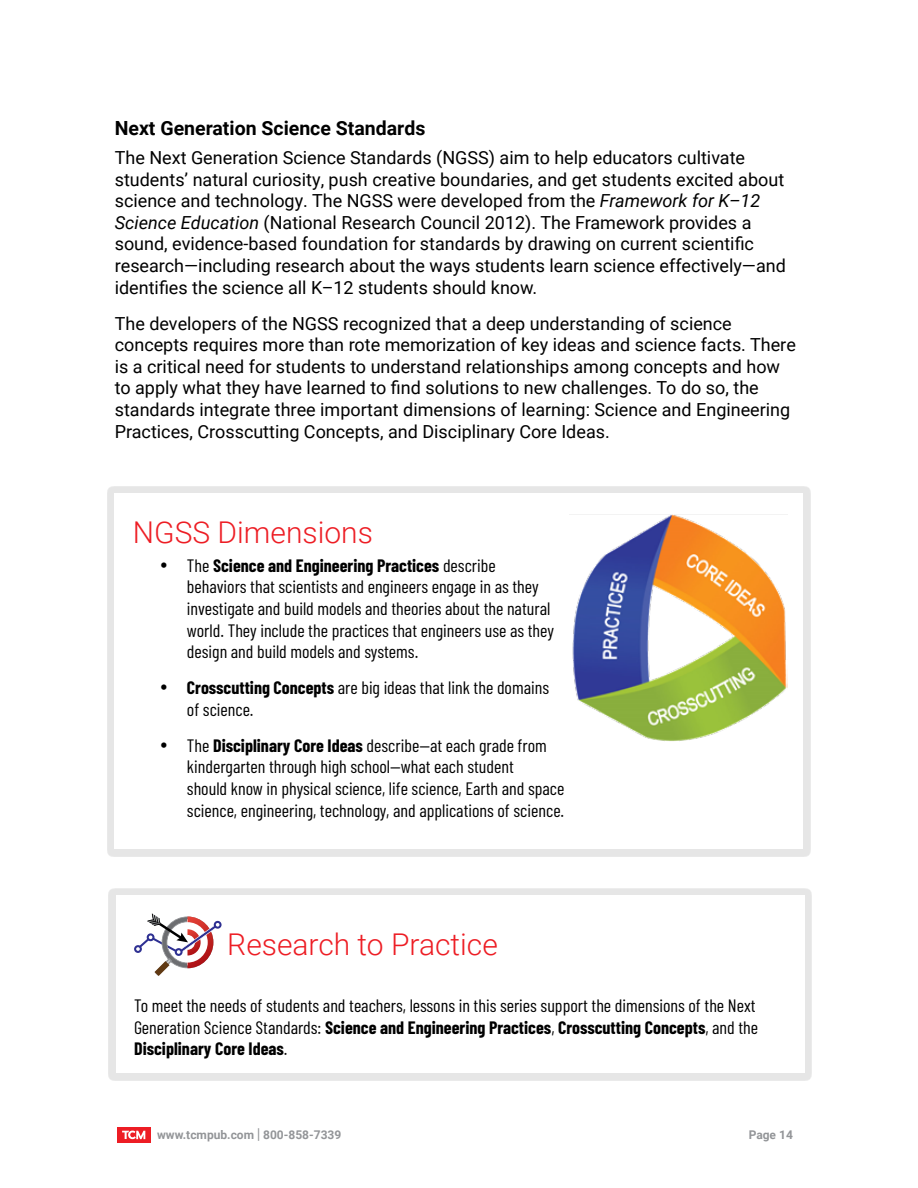
<style>
.page{position:relative;width:918px;height:1188px;background:#fff}
.page>*{position:absolute;margin:0;border:0;box-sizing:border-box;transform-origin:0 0}
.t1{font:300 30px "Roboto";color:#ed1d24}
.t2{font:700 19.5px "Roboto";color:#000}
.t3{font:18px/21.6px "Roboto";color:#000}
.t4{font:18px/21.6px "Barlow Condensed";color:#000}
.t5{font:700 12px "Roboto";color:#939598}
.s1{font-style:italic}
.s2{font-weight:700}
.s3{font-size:15px}
</style>
<div class="page">
<div style="left:117px;top:1127px;width:34px;height:16px;background:#ed1d24"></div>
<svg style="left:122px;top:1131px;width:23px;height:8px"></svg>
<div style="left:107px;top:486px;width:704px;height:371px;background:#000;opacity:.1"></div>
<div style="left:115px;top:494px;width:688px;height:355px;background:#fff"></div>
<div style="left:109px;top:888px;width:703px;height:193px;background:#e6e6e6"></div>
<div style="left:116px;top:895px;width:688px;height:178px;background:#fff"></div>
<div style="left:134px;top:945px;width:8px;height:8px;border:2px solid #2e3092;border-radius:50%"></div>
<div style="left:214px;top:921px;width:8px;height:8px;border:2px solid #2e3092;border-radius:50%"></div>
<svg style="left:135px;top:913px;width:86px;height:63px"></svg>
<div style="left:175px;top:948px;width:8px;height:8px;border:2px solid #2e3092;border-radius:50%"></div>
<img style="left:572px;top:515px;width:215px;height:226px">
<p class="t2" style="left:115px;top:115px;width:312px">Next Generation Science Standards</p>
<p class="t3" style="left:115px;top:146px;width:673px">The Next Generation Science Standards (NGSS) aim to help educators cultivate students’ natural curiosity, push creative boundaries, and get students excited about science and technology. The NGSS were developed from the <span class="s1">Framework for K–12<br>Science Education</span> (National Research Council 2012). The Framework provides a sound, evidence-based foundation for standards by drawing on current scientific research—including research about the ways students learn science effectively—and identifies the science all K–12 students should know.</p>
<p class="t3" style="left:115px;top:312px;width:683px">The developers of the NGSS recognized that a deep understanding of science concepts requires more than rote memorization of key ideas and science facts. There is a critical need for students to understand relationships among concepts and how to apply what they have learned to find solutions to new challenges. To do so, the standards integrate three important dimensions of learning: Science and Engineering Practices, Crosscutting Concepts, and Disciplinary Core Ideas.</p>
<h1 class="t1" style="left:133px;top:511px;width:241px">NGSS Dimensions</h1>
<p class="t4" style="left:187px;top:554px;width:369px;text-indent:-27px">• The <span class="s2">Science and Engineering Practices</span> describe behaviors that scientists and engineers engage in as they investigate and build models and theories about the natural world. They include the practices that engineers use as they design and build models and systems.</p>
<p class="t4" style="left:187px;top:676px;width:364px;text-indent:-27px">• <span class="s2">Crosscutting Concepts</span> are big ideas that link the domains of science.</p>
<p class="t4" style="left:187px;top:734px;width:379px;text-indent:-27px">• The <span class="s2">Disciplinary Core Ideas</span> describe—at each grade from kindergarten through high school—what each student<br>should know in physical science, life science, Earth and space science, engineering, technology, and applications of science.</p>
<h1 class="t1" style="left:227px;top:923px;width:272px">Research to Practice</h1>
<p class="t4" style="left:134px;top:994px;width:626px">To meet the needs of students and teachers, lessons in this series support the dimensions of the Next<br>Generation Science Standards: <span class="s2">Science and Engineering Practices</span>, <span class="s2">Crosscutting Concepts</span>, and the<br><span class="s2">Disciplinary Core Ideas</span>.</p>
<p class="t5" style="left:157px;top:1126px;width:186px">www.tcmpub.com <span class="s3">|</span> 800-858-7339</p>
<p class="t5" style="left:749px;top:1126px;width:46px">Page 14</p>
</div>
